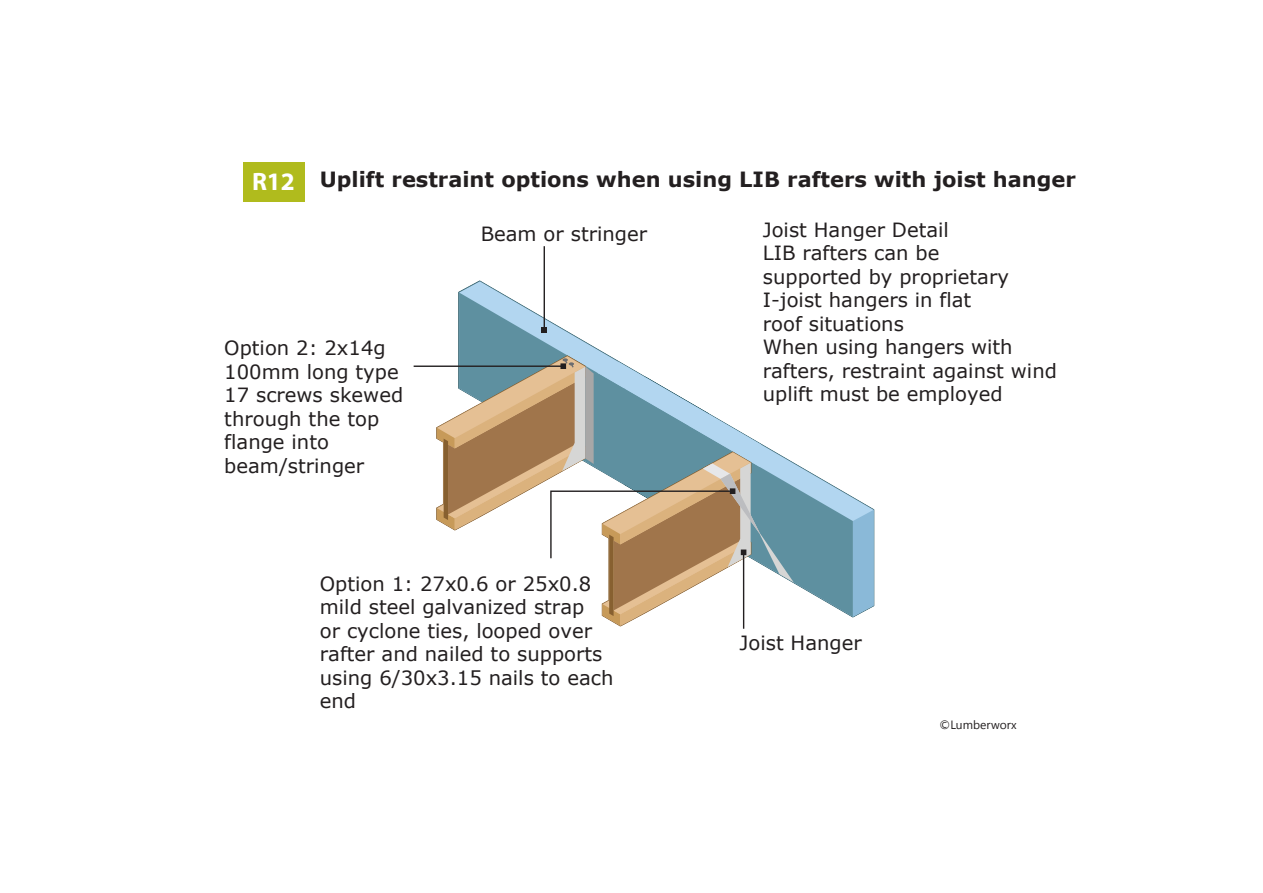
<style>
.page{position:relative;width:1263px;height:893px;background:#fff}
.page>*{position:absolute;margin:0;border:0;box-sizing:border-box;transform-origin:0 0}
.t1{font:700 21px "Verdana";color:#231f20}
.t2{font:19.65px/23.5px "Verdana";color:#231f20}
.t3{font:12px "Segoe UI";color:#231f20}
.s1{font-family:"Myriad Pro";font-size:25.2px;color:#fff}
</style>
<div class="page">
<svg style="left:459px;top:281px;width:85px;height:11px"></svg>
<svg style="left:459px;top:292px;width:149px;height:63px"></svg>
<svg style="left:853px;top:510px;width:21px;height:107px;background:#91bdda"></svg>
<svg style="left:794px;top:463px;width:59px;height:154px;fill:#5e90a0"></svg>
<hr style="left:544px;top:246px;width:1px;height:84px;background:#231f20">
<svg style="left:541px;top:327px;width:6px;height:6px"></svg>
<hr style="left:414px;top:365px;width:149px;height:2px;background:#231f20">
<hr style="left:743px;top:552px;width:1px;height:77px;background:#231f20">
<svg style="left:436px;top:355px;width:358px;height:272px"></svg>
<div style="left:243px;top:162px;width:62px;height:40px;background:#b0bb1d"></div>
<p class="t1" style="left:252px;top:164px;width:825px"><span class="s1">R12</span> Uplift restraint options when using LIB rafters with joist hanger</p>
<p class="t2" style="left:224px;top:335px;width:180px">Option 2: 2x14g<br>100mm long type<br>17 screws skewed through the top flange into beam/stringer</p>
<p class="t2" style="left:481px;top:221px;width:168px">Beam or stringer</p>
<p class="t2" style="left:320px;top:571px;width:295px">Option 1: 27x0.6 or 25x0.8 mild steel galvanized strap<br>or cyclone ties, looped over rafter and nailed to supports using 6/30x3.15 nails to each end</p>
<p class="t2" style="left:763px;top:217px;width:296px">Joist Hanger Detail<br>LIB rafters can be<br>supported by proprietary<br>I-joist hangers in flat<br>roof situations<br>When using hangers with rafters, restraint against wind uplift must be employed</p>
<p class="t2" style="left:740px;top:630px;width:124px">Joist Hanger</p>
<p class="t3" style="left:940px;top:717px;width:79px">©Lumberworx</p>
</div>
